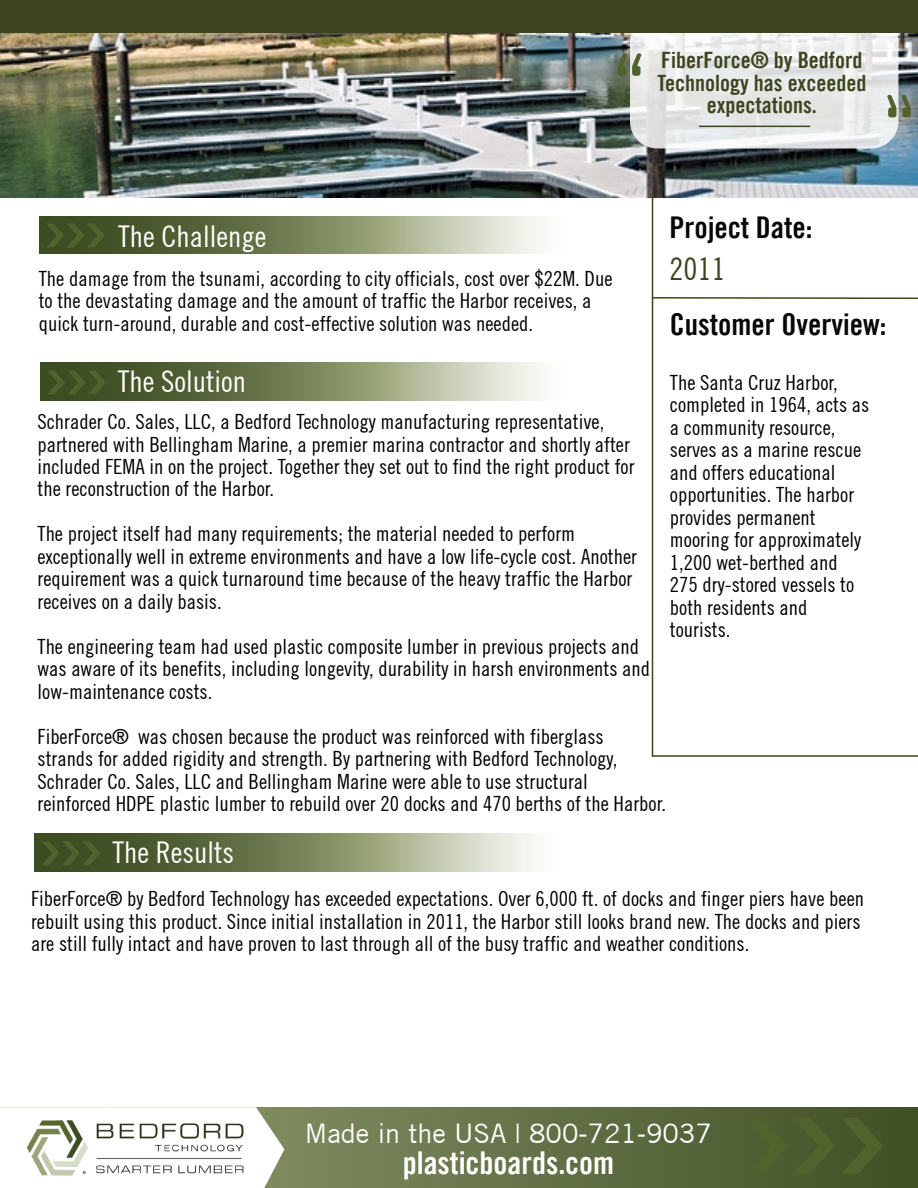
<style>
.page{position:relative;width:918px;height:1188px;background:#fff}
.page>*{position:absolute;margin:0;border:0;box-sizing:border-box;transform-origin:0 0}
.t1{font:31.5px "Trade Gothic Bold Cond Twenty";color:#fff}
.t2{font:condensed 31.5px "Trade Gothic No.18";color:#3d441e}
.t3{font:condensed 30px "Trade Gothic No.18";color:#fffffd}
.t4{font:30px "Trade Gothic Bold Cond Twenty";color:#070707}
.t5{font:27px "Trade Gothic";color:#fff}
.t6{font:22.5px/22.5px "Trade Gothic Bold Cond Twenty";color:#3d441e;text-align:center}
.t7{font:condensed 21px/22.5px "Trade Gothic No.18";color:#000}
</style>
<div class="page">
<img style="left:0;top:33px;width:918px;height:165px">
<svg style="left:651px;top:190px;width:267px;height:567px"></svg>
<svg style="left:40px;top:363px;width:502px;height:37px;background:#87916e"></svg>
<svg style="left:47px;top:370px;width:59px;height:24px"></svg>
<svg style="left:39px;top:216px;width:502px;height:38px;background:#87916d"></svg>
<svg style="left:284px;top:1107px;width:634px;height:81px;background:#626f44"></svg>
<div style="left:745px;top:1118px;width:90px;height:56px;background:#4f5e2e"></div>
<svg style="left:841px;top:1118px;width:42px;height:56px;background:#4a5a2a"></svg>
<svg style="left:0;top:1107px;width:284px;height:81px"></svg>
<img style="left:18px;top:1116px;width:239px;height:61px">
<svg style="left:46px;top:224px;width:59px;height:23px"></svg>
<svg style="left:630px;top:15px;width:268px;height:133px;fill:#e7eaea"></svg>
<div style="left:0;top:0;width:918px;height:33px;background:#3d441e"></div>
<svg style="left:618px;top:53px;width:24px;height:23px"></svg>
<svg style="left:887px;top:95px;width:24px;height:22px"></svg>
<svg style="left:651px;top:296px;width:267px;height:4px"></svg>
<svg style="left:35px;top:834px;width:501px;height:37px;background:#87916e"></svg>
<svg style="left:42px;top:841px;width:58px;height:24px"></svg>
<hr style="left:699px;top:126px;width:111px;height:1px;background:#3d441e">
<p class="t6" style="left:657px;top:49px;width:211px">FiberForce® by Bedford<br>Technology has exceeded expectations.</p>
<h2 class="t4" style="left:669px;top:209px;width:145px">Project Date:</h2>
<h1 class="t2" style="left:669px;top:250px;width:57px">2011</h1>
<h2 class="t3" style="left:118px;top:219px;width:150px">The Challenge</h2>
<p class="t7" style="left:39px;top:267px;width:575px">The damage from the tsunami, according to city officials, cost over $22M. Due to the devastating damage and the amount of traffic the Harbor receives, a quick turn-around, durable and cost-effective solution was needed.</p>
<h2 class="t4" style="left:670px;top:306px;width:218px">Customer Overview:</h2>
<p class="t7" style="left:670px;top:371px;width:201px">The Santa Cruz Harbor, completed in 1964, acts as a community resource, serves as a marine rescue and offers educational opportunities. The harbor provides permanent mooring for approximately<br>1,200 wet-berthed and<br>275 dry-stored vessels to both residents and tourists.</p>
<h2 class="t3" style="left:118px;top:363px;width:130px">The Solution</h2>
<p class="t7" style="left:38px;top:410px;width:599px">Schrader Co. Sales, LLC, a Bedford Technology manufacturing representative, partnered with Bellingham Marine, a premier marina contractor and shortly after included FEMA in on the project. Together they set out to find the right product for the reconstruction of the Harbor.</p>
<p class="t7" style="left:38px;top:523px;width:601px">The project itself had many requirements; the material needed to perform exceptionally well in extreme environments and have a low life-cycle cost. Another requirement was a quick turnaround time because of the heavy traffic the Harbor receives on a daily basis.</p>
<p class="t7" style="left:38px;top:635px;width:614px">The engineering team had used plastic composite lumber in previous projects and was aware of its benefits, including longevity, durability in harsh environments and low-maintenance costs.</p>
<p class="t7" style="left:38px;top:725px;width:630px">FiberForce® was chosen because the product was reinforced with fiberglass<br>strands for added rigidity and strength. By partnering with Bedford Technology, Schrader Co. Sales, LLC and Bellingham Marine were able to use structural reinforced HDPE plastic lumber to rebuild over 20 docks and 470 berths of the Harbor.</p>
<h2 class="t3" style="left:112px;top:834px;width:123px">The Results</h2>
<p class="t7" style="left:31px;top:887px;width:835px">FiberForce® by Bedford Technology has exceeded expectations. Over 6,000 ft. of docks and finger piers have been rebuilt using this product. Since initial installation in 2011, the Harbor still looks brand new. The docks and piers are still fully intact and have proven to last through all of the busy traffic and weather conditions.</p>
<p class="t5" style="left:305px;top:1117px;width:409px">Made in the USA | 800-721-9037</p>
<h1 class="t1" style="left:403px;top:1144px;width:213px">plasticboards.com</h1>
</div>
